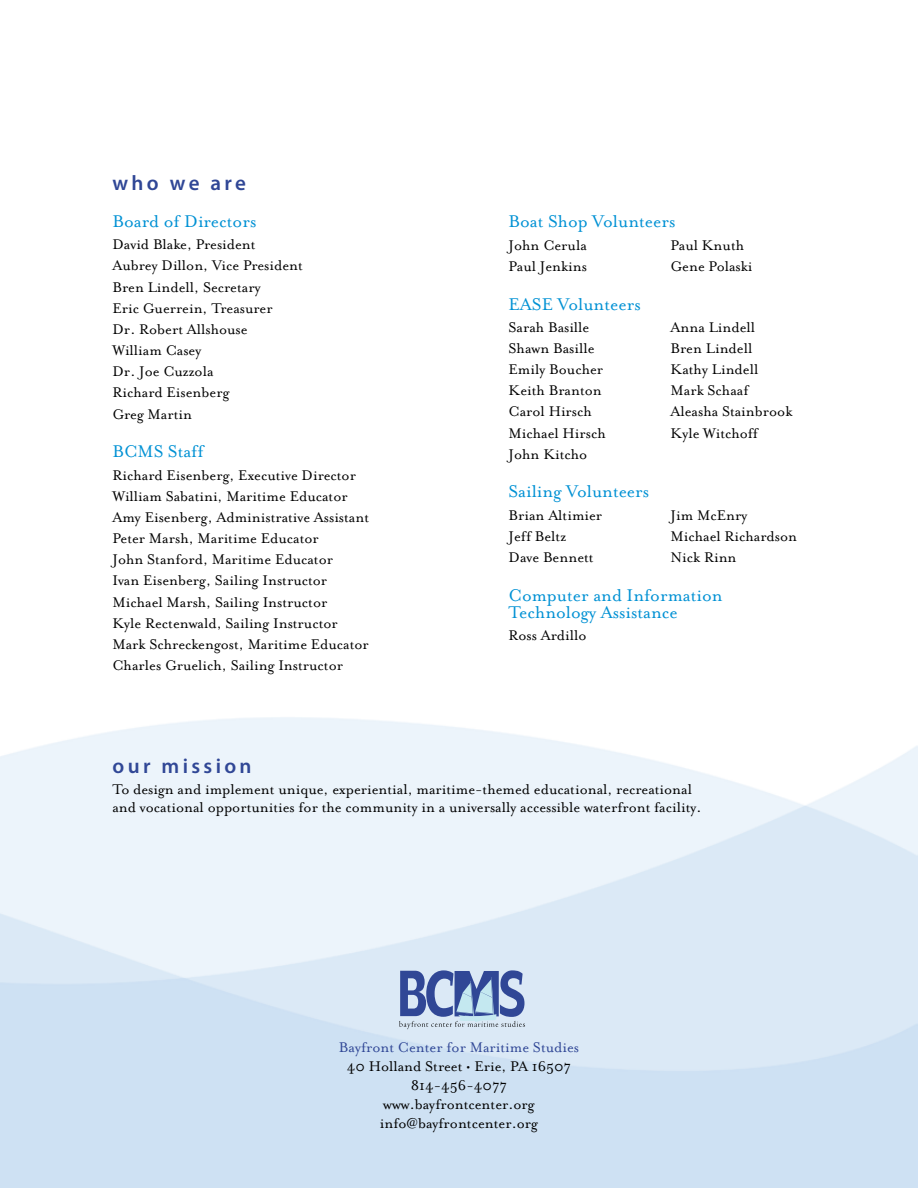
<style>
.page{position:relative;width:918px;height:1188px;background:#fff}
.page>*{position:absolute;margin:0;border:0;box-sizing:border-box;transform-origin:0 0}
.t1{font:600 21px "Myriad Pro";letter-spacing:.16em;color:#304796}
.t2{font:19.5px/17.2px "Mrs Eaves Roman";color:#0091d4}
.t3{font:16.2px/21.1px "Mrs Eaves Roman";color:#000}
.t4{font:16.2px "Mrs Eaves Roman";color:#304796}
</style>
<div class="page">
<svg style="left:399px;top:970px;width:126px;height:59px;background:#8a9ec7"></svg>
<p class="t1" style="left:112px;top:170px;width:135px">who we are</p>
<p class="t2" style="left:112px;top:213px;width:145px">Board of Directors</p>
<p class="t3" style="left:112px;top:234px;width:192px">David Blake, President<br>Aubrey Dillon, Vice President<br>Bren Lindell, Secretary<br>Eric Guerrein, Treasurer<br>Dr. Robert Allshouse<br>William Casey<br>Dr. Joe Cuzzola<br>Richard Eisenberg<br>Greg Martin</p>
<p class="t2" style="left:112px;top:443px;width:93px">BCMS Staff</p>
<p class="t3" style="left:112px;top:464px;width:258px">Richard Eisenberg, Executive Director William Sabatini, Maritime Educator Amy Eisenberg, Administrative Assistant Peter Marsh, Maritime Educator<br>John Stanford, Maritime Educator<br>Ivan Eisenberg, Sailing Instructor Michael Marsh, Sailing Instructor<br>Kyle Rectenwald, Sailing Instructor Mark Schreckengost, Maritime Educator Charles Gruelich, Sailing Instructor</p>
<p class="t2" style="left:509px;top:213px;width:168px">Boat Shop Volunteers</p>
<p class="t3" style="left:509px;top:234px;width:80px">John Cerula</p>
<p class="t3" style="left:671px;top:234px;width:75px">Paul Knuth</p>
<p class="t3" style="left:509px;top:255px;width:80px">Paul Jenkins</p>
<p class="t3" style="left:671px;top:255px;width:83px">Gene Polaski</p>
<p class="t2" style="left:509px;top:295px;width:134px">EASE Volunteers</p>
<p class="t3" style="left:509px;top:317px;width:82px">Sarah Basille</p>
<p class="t3" style="left:671px;top:317px;width:86px">Anna Lindell</p>
<p class="t3" style="left:509px;top:338px;width:87px">Shawn Basille</p>
<p class="t3" style="left:671px;top:338px;width:83px">Bren Lindell</p>
<p class="t3" style="left:509px;top:359px;width:96px">Emily Boucher</p>
<p class="t3" style="left:671px;top:359px;width:89px">Kathy Lindell</p>
<p class="t3" style="left:509px;top:380px;width:95px">Keith Branton</p>
<p class="t3" style="left:671px;top:380px;width:79px">Mark Schaaf</p>
<p class="t3" style="left:509px;top:401px;width:85px">Carol Hirsch</p>
<p class="t3" style="left:671px;top:401px;width:123px">Aleasha Stainbrook</p>
<p class="t3" style="left:509px;top:422px;width:99px">Michael Hirsch</p>
<p class="t3" style="left:671px;top:422px;width:89px">Kyle Witchoff</p>
<p class="t3" style="left:509px;top:443px;width:80px">John Kitcho</p>
<p class="t2" style="left:509px;top:483px;width:142px">Sailing Volunteers</p>
<p class="t3" style="left:509px;top:505px;width:95px">Brian Altimier</p>
<p class="t3" style="left:671px;top:505px;width:78px">Jim McEnry</p>
<p class="t3" style="left:509px;top:526px;width:59px">Jeff Beltz</p>
<p class="t3" style="left:671px;top:526px;width:128px">Michael Richardson</p>
<p class="t3" style="left:509px;top:547px;width:87px">Dave Bennett</p>
<p class="t3" style="left:671px;top:547px;width:67px">Nick Rinn</p>
<p class="t2" style="left:509px;top:587px;width:216px">Computer and Information<br>Technology Assistance</p>
<p class="t3" style="left:509px;top:625px;width:79px">Ross Ardillo</p>
<p class="t1" style="left:112px;top:753px;width:141px">our mission</p>
<p class="t3" style="left:112px;top:781px;width:590px;line-height:18px">To design and implement unique, experiential, maritime-themed educational, recreational and vocational opportunities for the community in a universally accessible waterfront facility.</p>
<p class="t4" style="left:339px;top:1038px;width:242px">Bayfront Center for Maritime Studies</p>
<p class="t3" style="left:347px;top:1056px;width:226px;line-height:19px;text-align:center">40 Holland Street • Erie, PA 16507<br>814-456-4077 www.bayfrontcenter.org info@bayfrontcenter.org</p>
</div>
